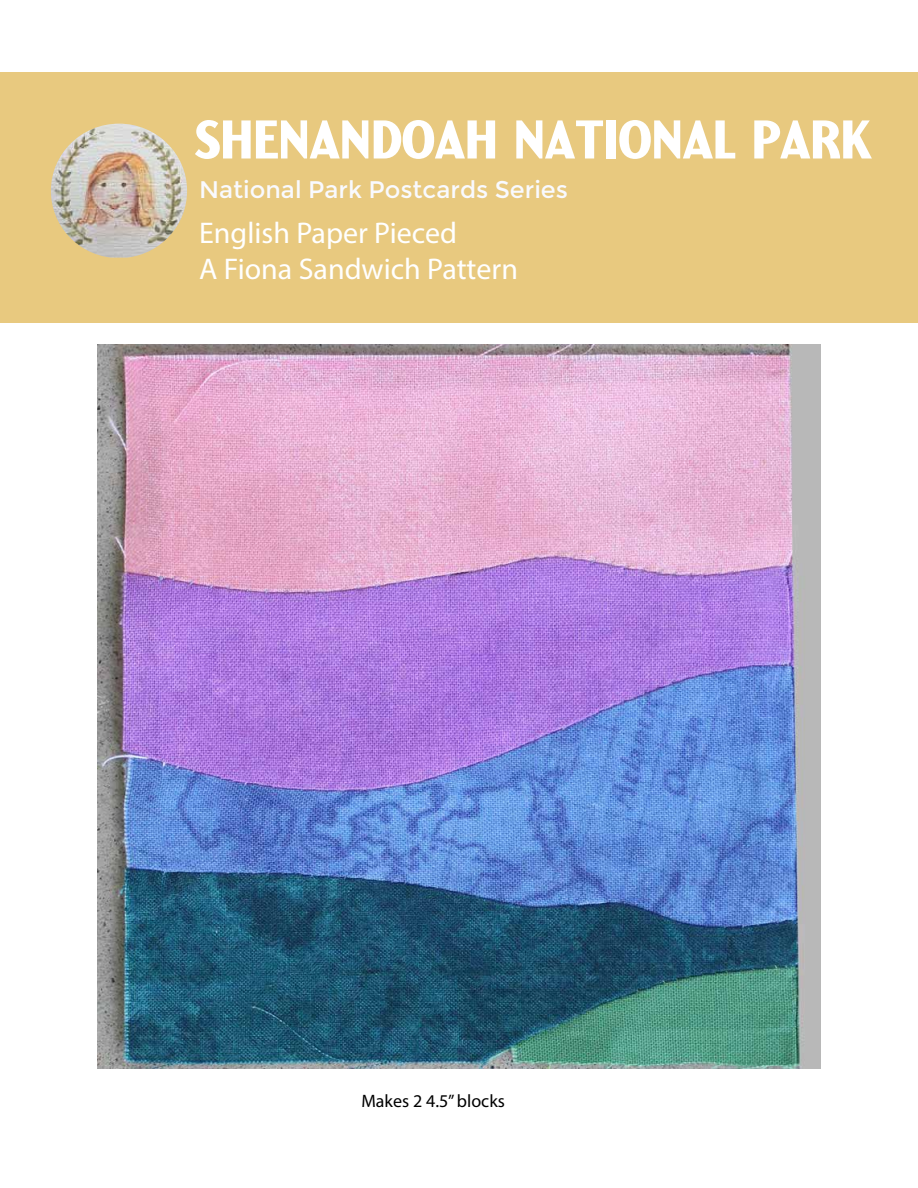
<style>
.page{position:relative;width:918px;height:1188px;background:#fff}
.page>*{position:absolute;margin:0;border:0;box-sizing:border-box;transform-origin:0 0}
.t1{font:54.3px "Yellowstone";letter-spacing:-.025em;color:#fff}
.t2{font:30px/36px "Myriad Pro";color:#fff}
.t3{font:24px "Montserrat";color:#f9faff}
.t4{font:18px "Myriad Pro";color:#000}
</style>
<div class="page">
<div style="left:0;top:72px;width:918px;height:250px;background:#e8c97f"></div>
<img style="left:51px;top:124px;width:136px;height:134px">
<img style="left:97px;top:345px;width:724px;height:723px">
<h1 class="t1" style="left:194px;top:108px;width:681px">SHENANDOAH NATIONAL PARK</h1>
<p class="t3" style="left:199px;top:176px;width:370px">National Park Postcards Series</p>
<p class="t2" style="left:199px;top:218px;width:320px">English Paper Pieced<br>A Fiona Sandwich Pattern</p>
<p class="t4" style="left:361px;top:1094px;width:145px">Makes 2 4.5” blocks</p>
</div>
